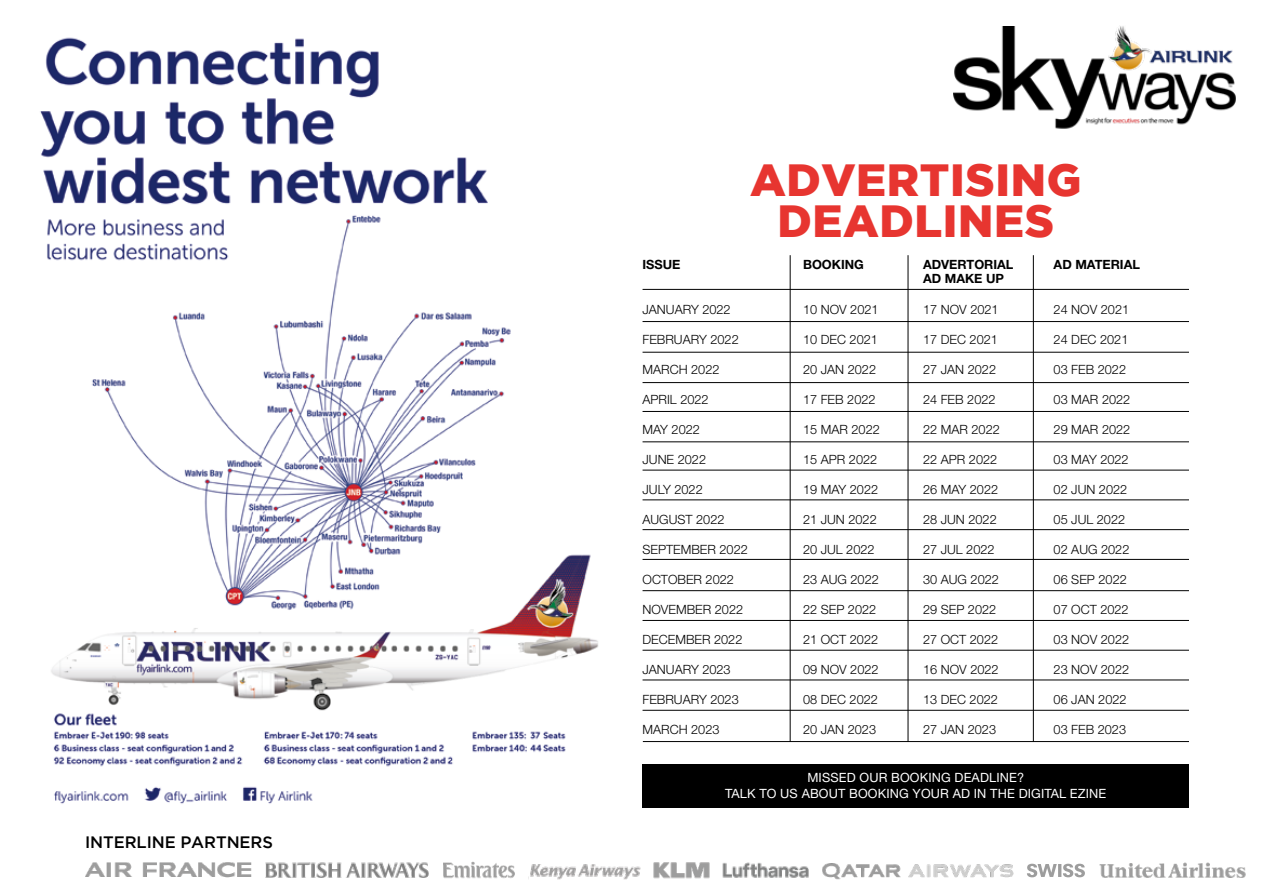
<style>
.page{position:relative;width:1263px;height:893px;background:#fff}
.page>*{position:absolute;margin:0;border:0;box-sizing:border-box;transform-origin:0 0}
.t1{font:900 45px/40.5px "Gotham";letter-spacing:.015em;color:#e73530;text-align:center}
.t2{font:500 16.5px "Gotham";letter-spacing:-.005em;color:#000}
.t3{font:300 12.75px "Helvetica Neue LT Std";color:#000}
.t4{font:12.75px/15.5px "Helvetica Neue LT Std";letter-spacing:.01em;color:#fff;text-align:center}
.t5{font:700 12.75px "Helvetica Neue LT Std";color:#000}
</style>
<div class="page">
<img style="left:443px;top:861px;width:72px;height:17px">
<img style="left:822px;top:863px;width:192px;height:17px">
<img style="left:265px;top:862px;width:164px;height:15px">
<img style="left:85px;top:862px;width:167px;height:16px">
<img style="left:1099px;top:863px;width:67px;height:15px">
<img style="left:1169px;top:862px;width:77px;height:15px">
<img style="left:654px;top:862px;width:55px;height:16px">
<svg style="left:1027px;top:864px;width:58px;height:13px"></svg>
<img style="left:722px;top:862px;width:87px;height:16px">
<img style="left:530px;top:864px;width:111px;height:16px">
<hr style="left:642px;top:289px;width:547px;height:1px;background:#000">
<hr style="left:642px;top:321px;width:547px;height:1px;background:#000">
<hr style="left:790px;top:255px;width:1px;height:487px;background:#000">
<hr style="left:908px;top:255px;width:1px;height:487px;background:#000">
<hr style="left:1033px;top:255px;width:1px;height:487px;background:#000">
<hr style="left:642px;top:352px;width:547px;height:1px;background:#000">
<hr style="left:642px;top:382px;width:547px;height:1px;background:#000">
<hr style="left:642px;top:411px;width:547px;height:1px;background:#000">
<hr style="left:642px;top:441px;width:547px;height:1px;background:#000">
<hr style="left:642px;top:470px;width:547px;height:1px;background:#000">
<hr style="left:642px;top:499px;width:547px;height:1px;background:#000">
<hr style="left:642px;top:529px;width:547px;height:1px;background:#000">
<hr style="left:642px;top:559px;width:547px;height:1px;background:#000">
<hr style="left:642px;top:590px;width:547px;height:1px;background:#000">
<hr style="left:642px;top:620px;width:547px;height:1px;background:#000">
<hr style="left:642px;top:650px;width:547px;height:1px;background:#000">
<hr style="left:642px;top:680px;width:547px;height:1px;background:#000">
<hr style="left:642px;top:710px;width:547px;height:1px;background:#000">
<hr style="left:643px;top:741px;width:546px;height:1px;background:#000">
<div style="left:642px;top:764px;width:547px;height:44px;background:#000"></div>
<img style="left:40px;top:37px;width:559px;height:767px">
<img style="left:953px;top:27px;width:283px;height:102px">
<img style="left:1107px;top:26px;width:128px;height:46px">
<p class="t2" style="left:85px;top:833px;width:189px">INTERLINE PARTNERS</p>
<h1 class="t1" style="left:750px;top:159px;width:333px">ADVERTISING<br>DEADLINES</h1>
<p class="t5" style="left:642px;top:256px;width:40px">ISSUE</p>
<p class="t5" style="left:803px;top:256px;width:62px">BOOKING</p>
<p class="t5" style="left:923px;top:256px;width:92px">ADVERTORIAL</p>
<p class="t5" style="left:1053px;top:256px;width:88px">AD MATERIAL</p>
<p class="t5" style="left:923px;top:271px;width:82px">AD MAKE UP</p>
<p class="t3" style="left:642px;top:302px;width:90px">JANUARY 2022</p>
<p class="t3" style="left:803px;top:302px;width:77px">10 NOV 2021</p>
<p class="t3" style="left:923px;top:302px;width:77px">17 NOV 2021</p>
<p class="t3" style="left:1053px;top:302px;width:77px">24 NOV 2021</p>
<p class="t3" style="left:642px;top:332px;width:98px">FEBRUARY 2022</p>
<p class="t3" style="left:803px;top:332px;width:76px">10 DEC 2021</p>
<p class="t3" style="left:923px;top:332px;width:76px">17 DEC 2021</p>
<p class="t3" style="left:1053px;top:332px;width:76px">24 DEC 2021</p>
<p class="t3" style="left:642px;top:362px;width:79px">MARCH 2022</p>
<p class="t3" style="left:803px;top:362px;width:75px">20 JAN 2022</p>
<p class="t3" style="left:923px;top:362px;width:75px">27 JAN 2022</p>
<p class="t3" style="left:1053px;top:362px;width:74px">03 FEB 2022</p>
<p class="t3" style="left:642px;top:392px;width:68px">APRIL 2022</p>
<p class="t3" style="left:803px;top:392px;width:74px">17 FEB 2022</p>
<p class="t3" style="left:923px;top:392px;width:74px">24 FEB 2022</p>
<p class="t3" style="left:1053px;top:392px;width:78px">03 MAR 2022</p>
<p class="t3" style="left:642px;top:422px;width:59px">MAY 2022</p>
<p class="t3" style="left:803px;top:422px;width:78px">15 MAR 2022</p>
<p class="t3" style="left:923px;top:422px;width:78px">22 MAR 2022</p>
<p class="t3" style="left:1053px;top:422px;width:78px">29 MAR 2022</p>
<p class="t3" style="left:642px;top:452px;width:65px">JUNE 2022</p>
<p class="t3" style="left:803px;top:452px;width:76px">15 APR 2022</p>
<p class="t3" style="left:923px;top:452px;width:76px">22 APR 2022</p>
<p class="t3" style="left:1053px;top:452px;width:77px">03 MAY 2022</p>
<p class="t3" style="left:642px;top:482px;width:62px">JULY 2022</p>
<p class="t3" style="left:803px;top:482px;width:77px">19 MAY 2022</p>
<p class="t3" style="left:923px;top:482px;width:77px">26 MAY 2022</p>
<p class="t3" style="left:1053px;top:482px;width:75px">02 JUN 2022</p>
<p class="t3" style="left:642px;top:512px;width:83px">AUGUST 2022</p>
<p class="t3" style="left:803px;top:512px;width:75px">21 JUN 2022</p>
<p class="t3" style="left:923px;top:512px;width:75px">28 JUN 2022</p>
<p class="t3" style="left:1053px;top:512px;width:73px">05 JUL 2022</p>
<p class="t3" style="left:642px;top:542px;width:107px">SEPTEMBER 2022</p>
<p class="t3" style="left:803px;top:542px;width:73px">20 JUL 2022</p>
<p class="t3" style="left:923px;top:542px;width:73px">27 JUL 2022</p>
<p class="t3" style="left:1053px;top:542px;width:77px">02 AUG 2022</p>
<p class="t3" style="left:642px;top:572px;width:93px">OCTOBER 2022</p>
<p class="t3" style="left:803px;top:572px;width:77px">23 AUG 2022</p>
<p class="t3" style="left:923px;top:572px;width:77px">30 AUG 2022</p>
<p class="t3" style="left:1053px;top:572px;width:75px">06 SEP 2022</p>
<p class="t3" style="left:642px;top:601px;width:102px">NOVEMBER 2022</p>
<p class="t3" style="left:803px;top:601px;width:75px">22 SEP 2022</p>
<p class="t3" style="left:923px;top:601px;width:75px">29 SEP 2022</p>
<p class="t3" style="left:1053px;top:601px;width:77px">07 OCT 2022</p>
<p class="t3" style="left:642px;top:631px;width:101px">DECEMBER 2022</p>
<p class="t3" style="left:803px;top:631px;width:77px">21 OCT 2022</p>
<p class="t3" style="left:923px;top:631px;width:77px">27 OCT 2022</p>
<p class="t3" style="left:1053px;top:631px;width:77px">03 NOV 2022</p>
<p class="t3" style="left:642px;top:661px;width:90px">JANUARY 2023</p>
<p class="t3" style="left:803px;top:661px;width:77px">09 NOV 2022</p>
<p class="t3" style="left:923px;top:661px;width:77px">16 NOV 2022</p>
<p class="t3" style="left:1053px;top:661px;width:77px">23 NOV 2022</p>
<p class="t3" style="left:642px;top:691px;width:98px">FEBRUARY 2023</p>
<p class="t3" style="left:803px;top:691px;width:76px">08 DEC 2022</p>
<p class="t3" style="left:923px;top:691px;width:76px">13 DEC 2022</p>
<p class="t3" style="left:1053px;top:691px;width:75px">06 JAN 2022</p>
<p class="t3" style="left:642px;top:721px;width:79px">MARCH 2023</p>
<p class="t3" style="left:803px;top:721px;width:75px">20 JAN 2023</p>
<p class="t3" style="left:923px;top:721px;width:75px">27 JAN 2023</p>
<p class="t3" style="left:1053px;top:721px;width:74px">03 FEB 2023</p>
<p class="t4" style="left:725px;top:770px;width:383px">MISSED OUR BOOKING DEADLINE?<br>TALK TO US ABOUT BOOKING YOUR AD IN THE DIGITAL EZINE</p>
</div>
